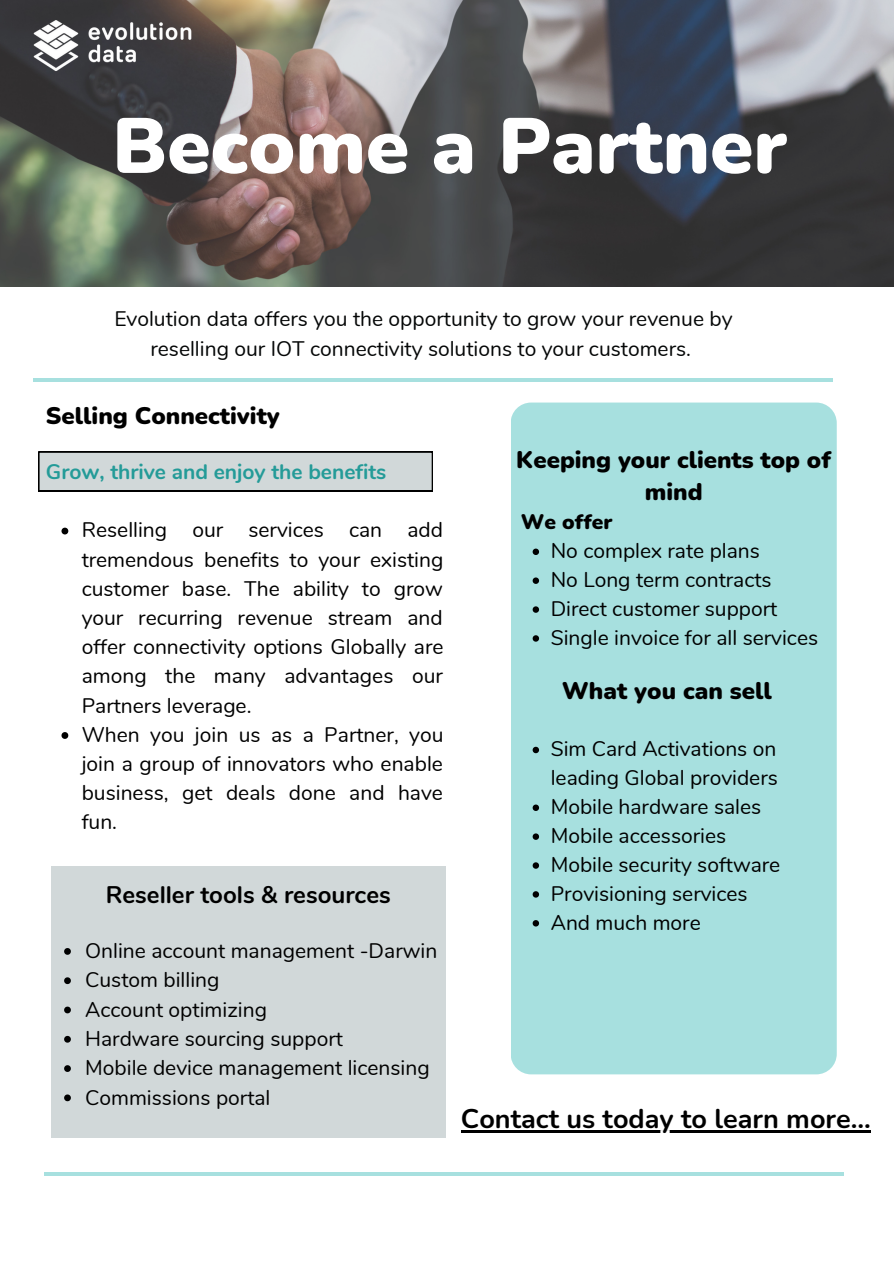
<style>
.page{position:relative;width:894px;height:1264px;background:#fff}
.page>*{position:absolute;margin:0;border:0;box-sizing:border-box;transform-origin:0 0}
.t1{font:900 78px "Nunito";color:#fff}
.t2{font:700 27px "Nunito";color:#000}
.t3{font:900 24px/32.8px "Nunito";color:#000;text-align:center}
.t4{font:700 24px "Nunito";color:#000}
.t5{font:21px/29.2px "Nunito";color:#000}
.t6{font:21px/29.2px "Nunito";color:#040606;text-align:center}
.t7{font:700 21px "Nunito";color:#249b98}
.t8{font:900 21px "Nunito";color:#000}
</style>
<div class="page">
<hr style="left:44px;top:1172px;width:798px;height:3px;background:#a7e0df">
<hr style="left:33px;top:378px;width:798px;height:3px;background:#00a8a5">
<img style="left:0;top:0;width:893px;height:286px">
<img style="left:6px;top:0;width:212px;height:99px">
<svg style="left:38px;top:451px;width:394px;height:40px;background:#c1c7c8"></svg>
<svg style="left:61px;top:527px;width:7px;height:7px"></svg>
<svg style="left:61px;top:732px;width:7px;height:7px"></svg>
<div style="left:510px;top:402px;width:326px;height:672px;background:#a7e0df;border-radius:21px"></div>
<svg style="left:532px;top:548px;width:7px;height:7px"></svg>
<svg style="left:532px;top:577px;width:7px;height:7px"></svg>
<svg style="left:532px;top:606px;width:7px;height:6px"></svg>
<svg style="left:532px;top:635px;width:7px;height:6px"></svg>
<svg style="left:532px;top:746px;width:7px;height:7px"></svg>
<svg style="left:532px;top:804px;width:7px;height:7px"></svg>
<svg style="left:532px;top:833px;width:7px;height:6px"></svg>
<svg style="left:532px;top:862px;width:7px;height:6px"></svg>
<svg style="left:532px;top:891px;width:7px;height:6px"></svg>
<svg style="left:532px;top:920px;width:7px;height:6px"></svg>
<div style="left:51px;top:866px;width:394px;height:271px;background:#d1d8d9"></div>
<svg style="left:64px;top:948px;width:7px;height:6px"></svg>
<svg style="left:64px;top:977px;width:7px;height:7px"></svg>
<svg style="left:64px;top:1006px;width:7px;height:7px"></svg>
<svg style="left:64px;top:1035px;width:7px;height:7px"></svg>
<svg style="left:64px;top:1065px;width:7px;height:6px"></svg>
<svg style="left:64px;top:1094px;width:7px;height:7px"></svg>
<hr style="left:461px;top:1130px;width:409px;height:2px;background:#000">
<h1 class="t1" style="left:112px;top:94px;width:676px">Become a Partner</h1>
<p class="t6" style="left:114px;top:305px;width:619px">Evolution data offers you the opportunity to grow your revenue by reselling our IOT connectivity solutions to your customers.</p>
<p class="t3" style="left:46px;top:400px;width:235px">Selling Connectivity</p>
<p class="t7" style="left:46px;top:458px;width:342px">Grow, thrive and enjoy the benefits</p>
<p class="t5" style="left:82px;top:516px;width:363px">Reselling our services can add tremendous benefits to your existing customer base. The ability to grow your recurring revenue stream and offer connectivity options Globally are among the many advantages our<br>Partners leverage.<br>When you join us as a Partner, you join a group of innovators who enable business, get deals done and have fun.</p>
<p class="t4" style="left:106px;top:878px;width:286px">Reseller tools &amp; resources</p>
<p class="t5" style="left:85px;top:936px;width:353px">Online account management -Darwin<br>Custom billing<br>Account optimizing<br>Hardware sourcing support<br>Mobile device management licensing<br>Commissions portal</p>
<p class="t3" style="left:516px;top:443px;width:316px">Keeping your clients top of mind</p>
<p class="t8" style="left:521px;top:508px;width:93px">We offer</p>
<p class="t5" style="left:550px;top:537px;width:269px;line-height:28.8px">No complex rate plans<br>No Long term contracts<br>Direct customer support<br>Single invoice for all services</p>
<p class="t3" style="left:561px;top:674px;width:211px">What you can sell</p>
<p class="t5" style="left:550px;top:735px;width:231px;line-height:28.8px">Sim Card Activations on leading Global providers<br>Mobile hardware sales<br>Mobile accessories<br>Mobile security software<br>Provisioning services<br>And much more</p>
<p class="t2" style="left:461px;top:1101px;width:411px">Contact us today to learn more...</p>
</div>
